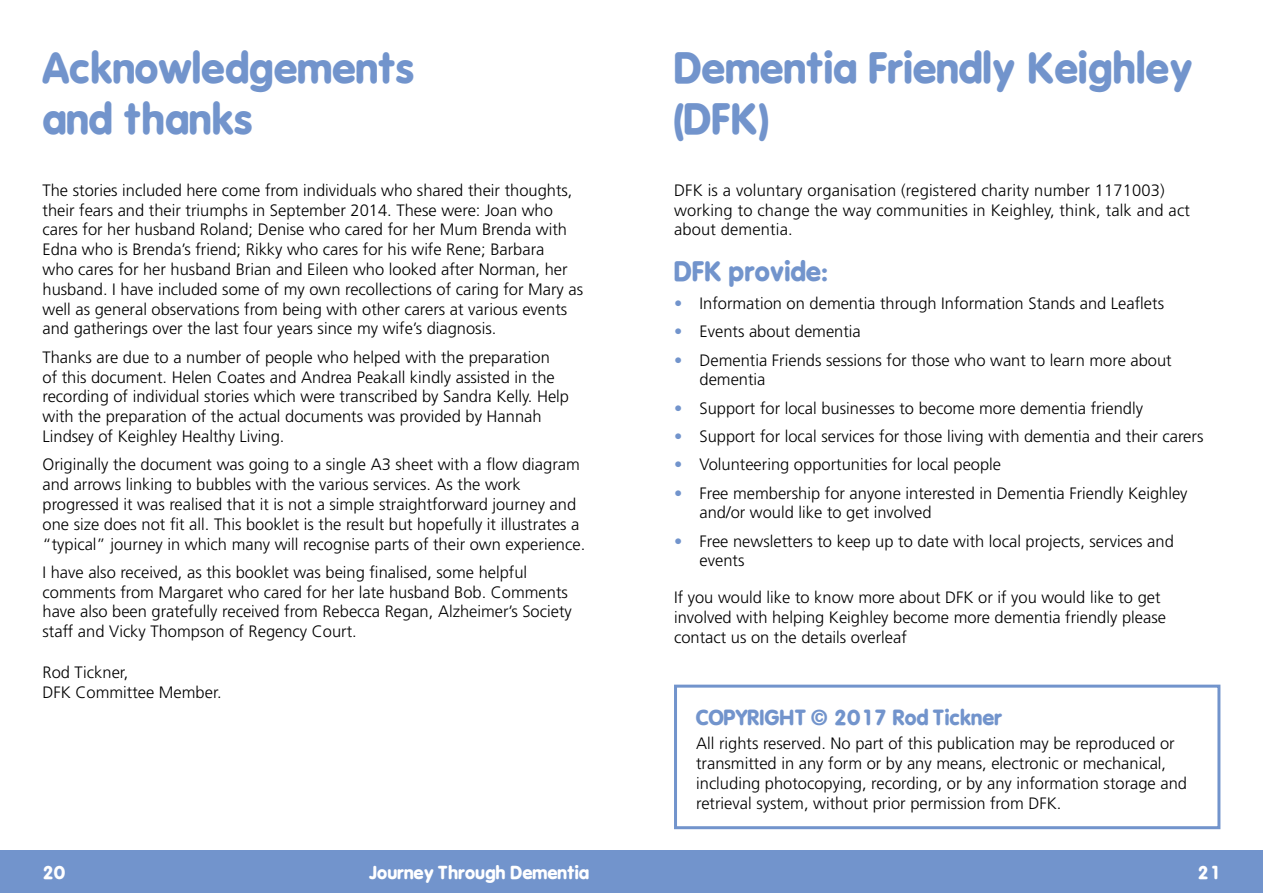
<style>
.page{position:relative;width:1263px;height:893px;background:#fff}
.page>*{position:absolute;margin:0;border:0;box-sizing:border-box;transform-origin:0 0}
.t1{font:700 42px/50.4px "VAG Rounded Black S Si";color:#7294cc}
.t2{font:700 27px "VAG Rounded Black S Si";color:#7294cc}
.t3{font:700 21px "VAG Rounded Black S Si";color:#7294cc}
.t4{font:700 18px "VAG Rounded Black S Si";color:#fff}
.t5{font:300 16.5px/19.8px "Frutiger";color:#000}
.s1{color:#7294cc}
</style>
<div class="page">
<div style="left:0;top:850px;width:1263px;height:43px;background:#7294cc"></div>
<div style="left:674px;top:685px;width:546px;height:144px;border:3px solid #7294cc"></div>
<h1 class="t1" style="left:43px;top:42px;width:373px">Acknowledgements and thanks</h1>
<p class="t5" style="left:43px;top:181px;width:542px">The stories included here come from individuals who shared their thoughts, their fears and their triumphs in September 2014. These were: Joan who cares for her husband Roland; Denise who cared for her Mum Brenda with Edna who is Brenda’s friend; Rikky who cares for his wife Rene; Barbara<br>who cares for her husband Brian and Eileen who looked after Norman, her husband. I have included some of my own recollections of caring for Mary as well as general observations from being with other carers at various events and gatherings over the last four years since my wife’s diagnosis.</p>
<p class="t5" style="left:43px;top:347px;width:528px">Thanks are due to a number of people who helped with the preparation<br>of this document. Helen Coates and Andrea Peakall kindly assisted in the recording of individual stories which were transcribed by Sandra Kelly. Help with the preparation of the actual documents was provided by Hannah Lindsey of Keighley Healthy Living.</p>
<p class="t5" style="left:43px;top:455px;width:544px">Originally the document was going to a single A3 sheet with a flow diagram and arrows linking to bubbles with the various services. As the work progressed it was realised that it is not a simple straightforward journey and one size does not fit all. This booklet is the result but hopefully it illustrates a “typical” journey in which many will recognise parts of their own experience.</p>
<p class="t5" style="left:43px;top:562px;width:531px">I have also received, as this booklet was being finalised, some helpful comments from Margaret who cared for her late husband Bob. Comments have also been gratefully received from Rebecca Regan, Alzheimer’s Society staff and Vicky Thompson of Regency Court.</p>
<p class="t5" style="left:43px;top:663px;width:181px">Rod Tickner,<br>DFK Committee Member.</p>
<h1 class="t1" style="left:674px;top:42px;width:521px">Dementia Friendly Keighley (DFK)</h1>
<p class="t5" style="left:674px;top:181px;width:517px">DFK is a voluntary organisation (registered charity number 1171003) working to change the way communities in Keighley, think, talk and act about dementia.</p>
<h2 class="t2" style="left:674px;top:255px;width:156px">DFK provide:</h2>
<p class="t5" style="left:674px;top:294px;width:492px"><span class="s1">•</span> Information on dementia through Information Stands and Leaflets</p>
<p class="t5" style="left:674px;top:322px;width:188px"><span class="s1">•</span> Events about dementia</p>
<p class="t5" style="left:699px;top:350px;width:474px;text-indent:-26px"><span class="s1">•</span> Dementia Friends sessions for those who want to learn more about dementia</p>
<p class="t5" style="left:674px;top:398px;width:470px"><span class="s1">•</span> Support for local businesses to become more dementia friendly</p>
<p class="t5" style="left:674px;top:427px;width:531px"><span class="s1">•</span> Support for local services for those living with dementia and their carers</p>
<p class="t5" style="left:674px;top:455px;width:329px"><span class="s1">•</span> Volunteering opportunities for local people</p>
<p class="t5" style="left:699px;top:483px;width:490px;text-indent:-26px"><span class="s1">•</span> Free membership for anyone interested in Dementia Friendly Keighley and/or would like to get involved</p>
<p class="t5" style="left:699px;top:531px;width:476px;text-indent:-26px"><span class="s1">•</span> Free newsletters to keep up to date with local projects, services and events</p>
<p class="t5" style="left:674px;top:588px;width:493px">If you would like to know more about DFK or if you would like to get involved with helping Keighley become more dementia friendly please contact us on the details overleaf</p>
<p class="t3" style="left:696px;top:705px;width:308px">COPYRIGHT © 2017 Rod Tickner</p>
<p class="t5" style="left:696px;top:734px;width:492px">All rights reserved. No part of this publication may be reproduced or transmitted in any form or by any means, electronic or mechanical, including photocopying, recording, or by any information storage and retrieval system, without prior permission from DFK.</p>
<p class="t4" style="left:43px;top:861px;width:24px">20</p>
<p class="t4" style="left:369px;top:861px;width:221px">Journey Through Dementia</p>
<p class="t4" style="left:1197px;top:861px;width:24px">21</p>
</div>
